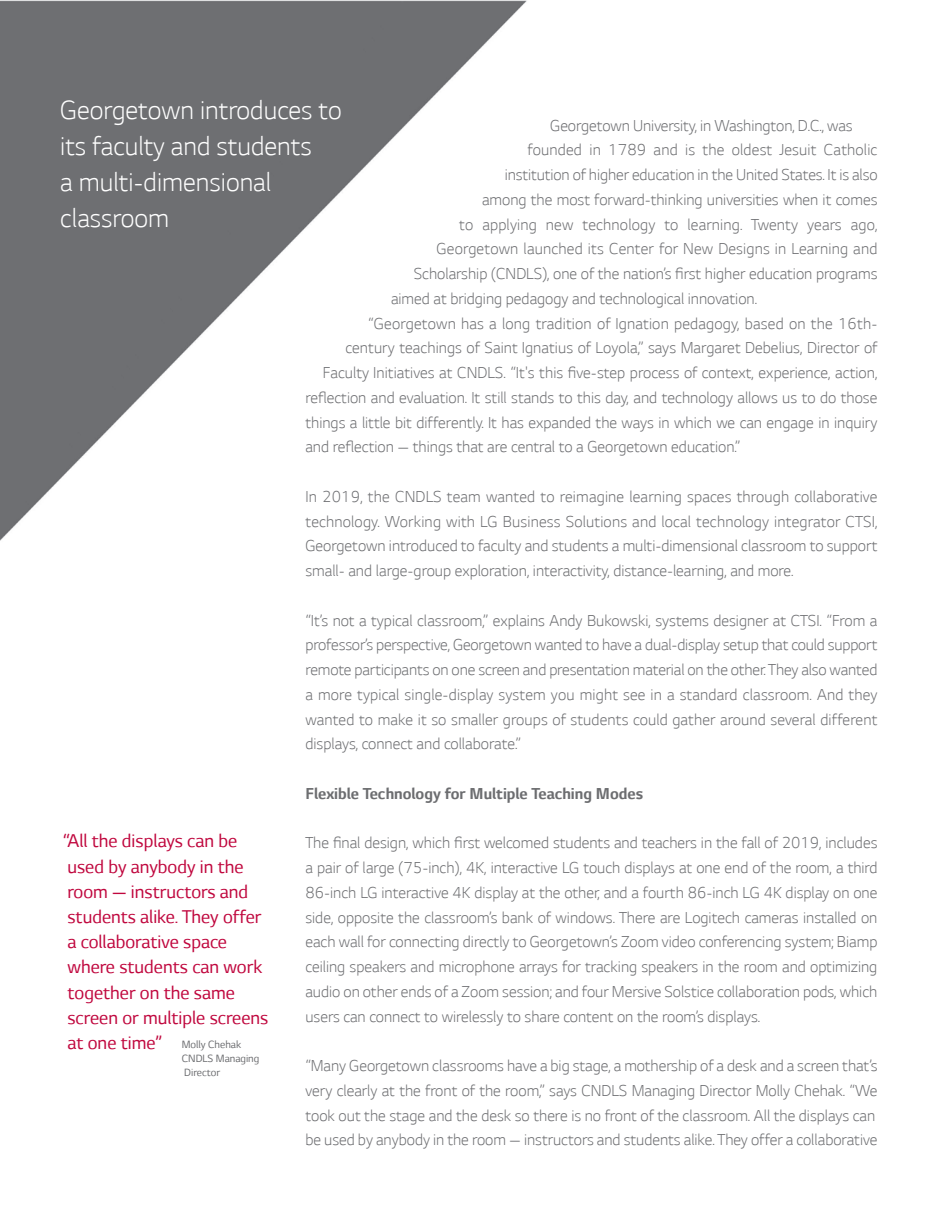
<style>
.page{position:relative;width:945px;height:1215px;background:#fff}
.page>*{position:absolute;margin:0;border:0;box-sizing:border-box;transform-origin:0 0}
.t1{font:300 30px/36px "LG Smart";color:#fff}
.t2{font:21px/25.2px "LG Smart";color:#c0073e}
.t3{font:300 18px/24.8px "LG Smart";color:#6c6d70;text-align:justify}
.t4{font:700 18px "LG Smart";color:#6c6d70}
.t5{font:12px/14.1px "LG Smart";color:#6c6d70}
.s1{font-size:21px;color:#c0073e}
</style>
<div class="page">
<img style="left:0;top:0;width:527px;height:541px">
<h1 class="t1" style="left:60px;top:94px;width:283px">Georgetown introduces to its faculty and students<br>a multi-dimensional classroom</h1>
<p class="t3" style="left:550px;top:114px;width:304px">Georgetown University, in Washington, D.C., was</p>
<p class="t3" style="left:528px;top:139px;width:351px">founded in 1789 and is the oldest Jesuit Catholic</p>
<p class="t3" style="left:505px;top:164px;width:374px">institution of higher education in the United States. It is also</p>
<p class="t3" style="left:482px;top:189px;width:397px">among the most forward-thinking universities when it comes</p>
<p class="t3" style="left:459px;top:213px;width:420px">to applying new technology to learning. Twenty years ago,</p>
<p class="t3" style="left:437px;top:238px;width:442px">Georgetown launched its Center for New Designs in Learning and</p>
<p class="t3" style="left:414px;top:263px;width:465px">Scholarship (CNDLS), one of the nation’s first higher education programs</p>
<p class="t3" style="left:391px;top:288px;width:368px">aimed at bridging pedagogy and technological innovation.</p>
<p class="t3" style="left:368px;top:312px;width:511px">“Georgetown has a long tradition of Ignation pedagogy, based on the 16th-</p>
<p class="t3" style="left:346px;top:337px;width:533px">century teachings of Saint Ignatius of Loyola,” says Margaret Debelius, Director of</p>
<p class="t3" style="left:323px;top:362px;width:556px">Faculty Initiatives at CNDLS. “It's this five-step process of context, experience, action,</p>
<p class="t3" style="left:305px;top:387px;width:573px">reflection and evaluation. It still stands to this day, and technology allows us to do those</p>
<p class="t3" style="left:305px;top:411px;width:573px">things a little bit differently. It has expanded the ways in which we can engage in inquiry</p>
<p class="t3" style="left:305px;top:436px;width:436px">and reflection — things that are central to a Georgetown education.”</p>
<p class="t3" style="left:305px;top:486px;width:574px">In 2019, the CNDLS team wanted to reimagine learning spaces through collaborative technology. Working with LG Business Solutions and local technology integrator CTSI, Georgetown introduced to faculty and students a multi-dimensional classroom to support small- and large-group exploration, interactivity, distance-learning, and more.</p>
<p class="t3" style="left:305px;top:609px;width:574px">“It’s not a typical classroom,” explains Andy Bukowski, systems designer at CTSI. “From a professor’s perspective, Georgetown wanted to have a dual-display setup that could support remote participants on one screen and presentation material on the other. They also wanted a more typical single-display system you might see in a standard classroom. And they wanted to make it so smaller groups of students could gather around several different displays, connect and collaborate.”</p>
<p class="t4" style="left:305px;top:786px;width:339px">Flexible Technology for Multiple Teaching Modes</p>
<p class="t3" style="left:305px;top:832px;width:574px">The final design, which first welcomed students and teachers in the fall of 2019, includes a pair of large (75-inch), 4K, interactive LG touch displays at one end of the room, a third 86-inch LG interactive 4K display at the other, and a fourth 86-inch LG 4K display on one side, opposite the classroom’s bank of windows. There are Logitech cameras installed on each wall for connecting directly to Georgetown’s Zoom video conferencing system; Biamp ceiling speakers and microphone arrays for tracking speakers in the room and optimizing audio on other ends of a Zoom session; and four Mersive Solstice collaboration pods, which users can connect to wirelessly to share content on the room’s displays.</p>
<p class="t3" style="left:305px;top:1055px;width:574px;text-align:left">“Many Georgetown classrooms have a big stage, a mothership of a desk and a screen that’s very clearly at the front of the room,” says CNDLS Managing Director Molly Chehak. “We took out the stage and the desk so there is no front of the classroom. All the displays can be used by anybody in the room — instructors and students alike. They offer a collaborative</p>
<p class="t2" style="left:63px;top:830px;width:207px">“All the displays can be used by anybody in the room — instructors and students alike. They offer a collaborative space where students can work together on the same screen or multiple screens</p>
<p class="t5" style="left:182px;top:1038px;width:79px;text-indent:-114px"><span class="s1">at one time”</span> Molly Chehak<br>CNDLS Managing<br>Director</p>
</div>
